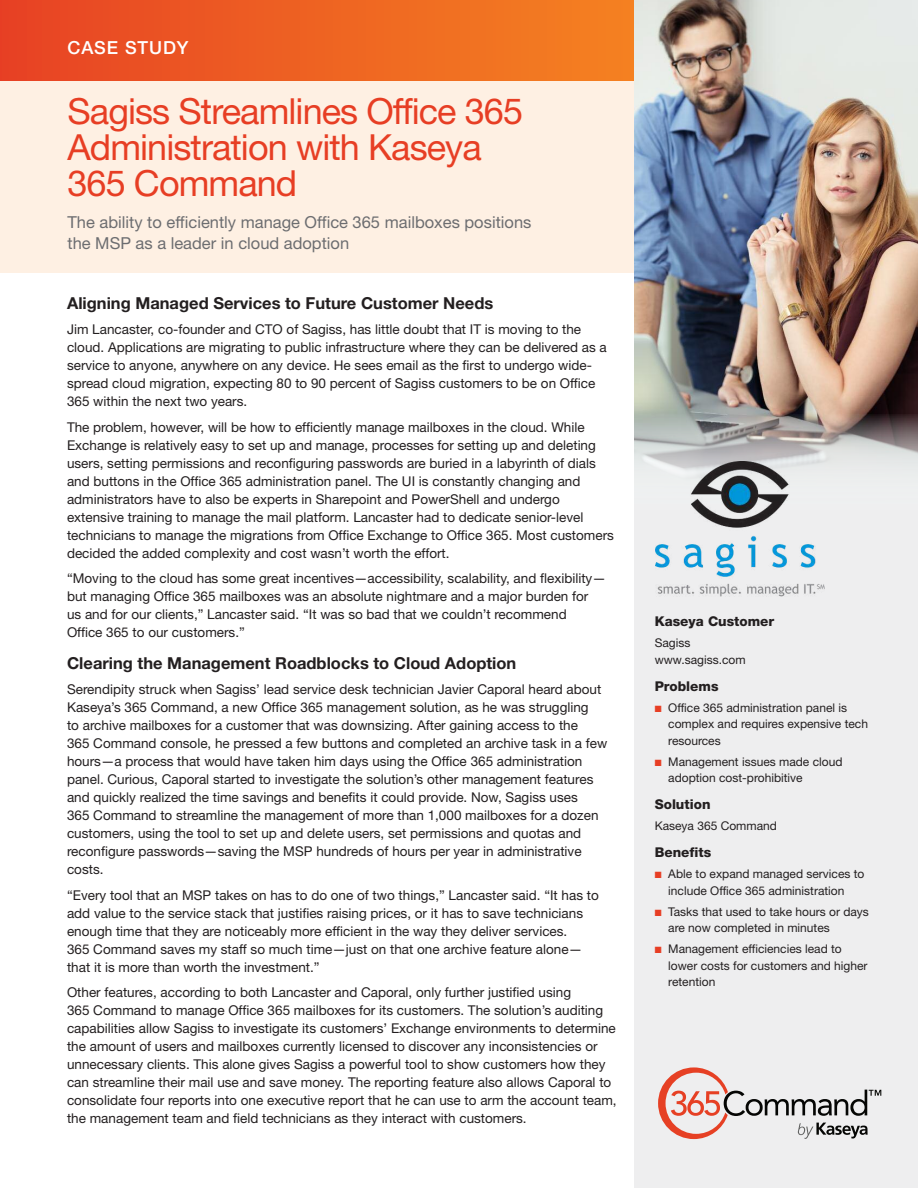
<style>
.page{position:relative;width:918px;height:1188px;background:#fff}
.page>*{position:absolute;margin:0;border:0;box-sizing:border-box;transform-origin:0 0}
.t1{font:36px/36px "Helvetica Neue";letter-spacing:-.025em;color:#e73e24}
.t2{font:500 18px "Helvetica Neue";letter-spacing:.05em;color:#fff}
.t3{font:700 16.5px "Helvetica Neue";color:#231f20}
.t4{font:16.5px/21px "Helvetica Neue";color:#6c6d70}
.t5{font:13.5px/18px "Helvetica Neue";color:#231f20}
.t6{font:800 13.5px "Helvetica Neue";color:#231f20}
.t7{font:12px/16.5px "Helvetica Neue";color:#231f20}
.s1{color:#e73e24}
</style>
<div class="page">
<div style="left:0;top:81px;width:634px;height:192px;background:#fef0e3"></div>
<div style="left:634px;top:0;width:284px;height:1188px;background:#eeeeef"></div>
<div style="left:0;top:0;width:647px;height:81px;background:linear-gradient(to right,#e74224,#f58321)"></div>
<img style="left:634px;top:0;width:284px;height:414px">
<svg style="left:658px;top:1067px;width:223px;height:72px"></svg>
<svg style="left:635px;top:414px;width:283px;height:49px;background:#aba9a7"></svg>
<img style="left:656px;top:462px;width:168px;height:134px">
<h2 class="t2" style="left:67px;top:41px;width:123px">CASE STUDY</h2>
<h1 class="t1" style="left:67px;top:97px;width:457px">Sagiss Streamlines Office 365<br>Administration with Kaseya<br>365 Command</h1>
<p class="t4" style="left:68px;top:213px;width:465px">The ability to efficiently manage Office 365 mailboxes positions the MSP as a leader in cloud adoption</p>
<p class="t3" style="left:67px;top:297px;width:428px">Aligning Managed Services to Future Customer Needs</p>
<p class="t5" style="left:67px;top:322px;width:541px">Jim Lancaster, co-founder and CTO of Sagiss, has little doubt that IT is moving to the cloud. Applications are migrating to public infrastructure where they can be delivered as a service to anyone, anywhere on any device. He sees email as the first to undergo wide&shy;spread cloud migration, expecting 80 to 90 percent of Sagiss customers to be on Office 365 within the next two years.</p>
<p class="t5" style="left:67px;top:419px;width:548px">The problem, however, will be how to efficiently manage mailboxes in the cloud. While Exchange is relatively easy to set up and manage, processes for setting up and deleting users, setting permissions and reconfiguring passwords are buried in a labyrinth of dials and buttons in the Office 365 administration panel. The UI is constantly changing and administrators have to also be experts in Sharepoint and PowerShell and undergo extensive training to manage the mail platform. Lancaster had to dedicate senior-level technicians to manage the migrations from Office Exchange to Office 365. Most customers decided the added complexity and cost wasn’t worth the effort.</p>
<p class="t5" style="left:67px;top:571px;width:540px">“Moving to the cloud has some great incentives—accessibility, scalability, and flexibility— but managing Office 365 mailboxes was an absolute nightmare and a major burden for us and for our clients,” Lancaster said. “It was so bad that we couldn’t recommend<br>Office 365 to our customers.”</p>
<p class="t3" style="left:67px;top:657px;width:451px">Clearing the Management Roadblocks to Cloud Adoption</p>
<p class="t5" style="left:67px;top:682px;width:542px">Serendipity struck when Sagiss’ lead service desk technician Javier Caporal heard about Kaseya’s 365 Command, a new Office 365 management solution, as he was struggling<br>to archive mailboxes for a customer that was downsizing. After gaining access to the<br>365 Command console, he pressed a few buttons and completed an archive task in a few hours—a process that would have taken him days using the Office 365 administration panel. Curious, Caporal started to investigate the solution’s other management features and quickly realized the time savings and benefits it could provide. Now, Sagiss uses<br>365 Command to streamline the management of more than 1,000 mailboxes for a dozen customers, using the tool to set up and delete users, set permissions and quotas and reconfigure passwords—saving the MSP hundreds of hours per year in administrative costs.</p>
<p class="t5" style="left:67px;top:887px;width:533px">“Every tool that an MSP takes on has to do one of two things,” Lancaster said. “It has to add value to the service stack that justifies raising prices, or it has to save technicians enough time that they are noticeably more efficient in the way they deliver services.<br>365 Command saves my staff so much time—just on that one archive feature alone— that it is more than worth the investment.”</p>
<p class="t5" style="left:67px;top:985px;width:551px">Other features, according to both Lancaster and Caporal, only further justified using<br>365 Command to manage Office 365 mailboxes for its customers. The solution’s auditing capabilities allow Sagiss to investigate its customers’ Exchange environments to determine the amount of users and mailboxes currently licensed to discover any inconsistencies or unnecessary clients. This alone gives Sagiss a powerful tool to show customers how they can streamline their mail use and save money. The reporting feature also allows Caporal to consolidate four reports into one executive report that he can use to arm the account team, the management team and field technicians as they interact with customers.</p>
<p class="t6" style="left:655px;top:616px;width:121px">Kaseya Customer</p>
<p class="t7" style="left:655px;top:636px;width:92px">Sagiss www.sagiss.com</p>
<p class="t6" style="left:655px;top:681px;width:65px">Problems</p>
<p class="t7" style="left:668px;top:700px;width:201px;text-indent:-13px"><span class="s1">■</span> Office 365 administration panel is complex and requires expensive tech resources</p>
<p class="t7" style="left:668px;top:754px;width:176px;text-indent:-14px"><span class="s1">■</span> Management issues made cloud adoption cost-prohibitive</p>
<p class="t6" style="left:655px;top:799px;width:57px">Solution</p>
<p class="t7" style="left:655px;top:819px;width:124px">Kaseya 365 Command</p>
<p class="t6" style="left:655px;top:847px;width:58px">Benefits</p>
<p class="t7" style="left:655px;top:867px;width:211px;text-align:center"><span class="s1">■</span> Able to expand managed services to include Office 365 administration</p>
<p class="t7" style="left:668px;top:904px;width:202px;text-indent:-14px"><span class="s1">■</span> Tasks that used to take hours or days are now completed in minutes</p>
<p class="t7" style="left:668px;top:942px;width:201px;text-indent:-14px"><span class="s1">■</span> Management efficiencies lead to lower costs for customers and higher retention</p>
</div>
